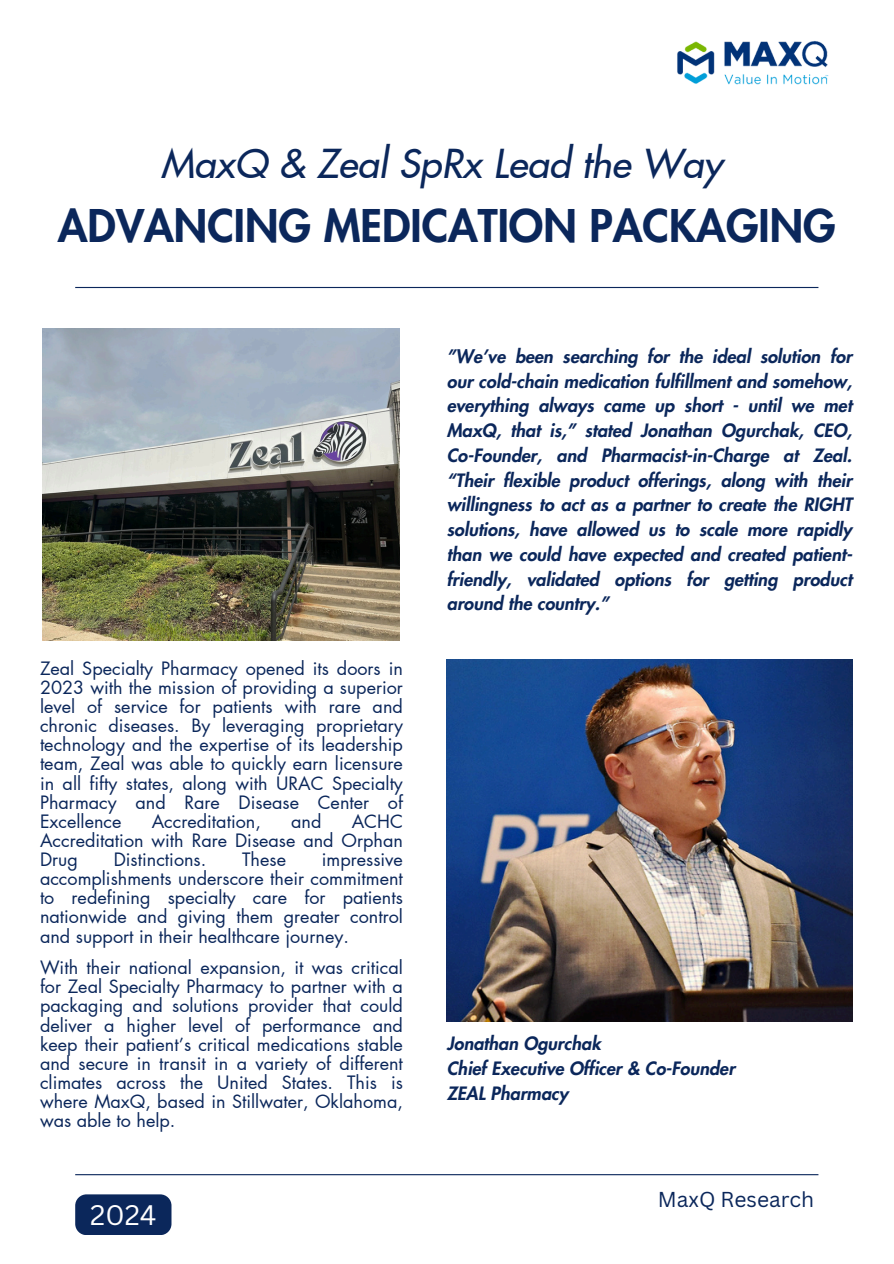
<style>
.page{position:relative;width:894px;height:1264px;background:#fff}
.page>*{position:absolute;margin:0;border:0;box-sizing:border-box;transform-origin:0 0}
.t1{font:800 43.95px "Futura LT Pro";color:#0b275b}
.t2{font:italic 500 39px "Futura LT Pro";color:#0b275b}
.t3{font:27.45px "Canva Sans";color:#fff}
.t4{font:21px "Canva Sans";color:#0b275b}
.t5{font:18px/19.2px "Futura LT Pro";color:#0b275b;text-align:justify}
.t6{font:italic 800 18px/24.8px "Futura LT Pro";color:#0b275b;text-align:justify}
</style>
<div class="page">
<img style="left:43px;top:329px;width:357px;height:311px">
<hr style="left:75px;top:287px;width:743px;height:1px;background:#0b275b">
<hr style="left:75px;top:1174px;width:743px;height:1px;background:#0b275b">
<img style="left:677px;top:41px;width:152px;height:44px">
<img style="left:446px;top:659px;width:405px;height:362px">
<div style="left:75px;top:1194px;width:96px;height:41px;background:#0b275b;border-radius:11px"></div>
<h1 class="t2" style="left:161px;top:146px;width:563px">MaxQ &amp; Zeal SpRx Lead the Way</h1>
<p class="t1" style="left:58px;top:205px;width:779px">ADVANCING MEDICATION PACKAGING</p>
<h5 class="t5" style="left:40px;top:659px;width:364px">Zeal Specialty Pharmacy opened its doors in 2023 with the mission of providing a superior level of service for patients with rare and chronic diseases. By leveraging proprietary technology and the expertise of its leadership team, Zeal was able to quickly earn licensure in all fifty states, along with URAC Specialty Pharmacy and Rare Disease Center of Excellence</h5>
<h5 class="t5" style="left:152px;top:812px;width:111px">Accreditation,</h5>
<h5 class="t5" style="left:291px;top:812px;width:32px">and</h5>
<h5 class="t5" style="left:40px;top:812px;width:364px;text-indent:311px">ACHC Accreditation with Rare Disease and Orphan Drug</h5>
<h5 class="t5" style="left:114px;top:850px;width:94px">Distinctions.</h5>
<h5 class="t5" style="left:242px;top:850px;width:45px">These</h5>
<h5 class="t5" style="left:40px;top:850px;width:364px;text-indent:282px">impressive accomplishments underscore their commitment to redefining specialty care for patients nationwide and giving them greater control and support in their healthcare journey.</h5>
<p class="t5" style="left:40px;top:958px;width:364px">With their national expansion, it was critical for Zeal Specialty Pharmacy to partner with a packaging and solutions provider that could deliver a higher level of performance and keep their patient’s critical medications stable and secure in transit in a variety of different climates across the United States. This is where MaxQ, based in Stillwater, Oklahoma, was able to help.</p>
<h4 class="t3" style="left:90px;top:1195px;width:68px">2024</h4>
<h5 class="t6" style="left:446px;top:344px;width:407px">”We’ve been searching for the ideal solution for our cold-chain medication fulfillment and somehow, everything always came up short - until we met MaxQ, that is,” stated Jonathan Ogurchak, CEO, Co-Founder, and Pharmacist-in-Charge at Zeal. “Their flexible product offerings, along with their willingness to act as a partner to create the RIGHT solutions, have allowed us to scale more rapidly than we could have expected and created patient&shy;friendly, validated options for getting product around the country.”</h5>
<h3 class="t6" style="left:446px;top:1031px;width:289px;text-align:left">Jonathan Ogurchak<br>Chief Executive Officer &amp; Co-Founder<br>ZEAL Pharmacy</h3>
<p class="t4" style="left:657px;top:1184px;width:158px">MaxQ Research</p>
</div>
